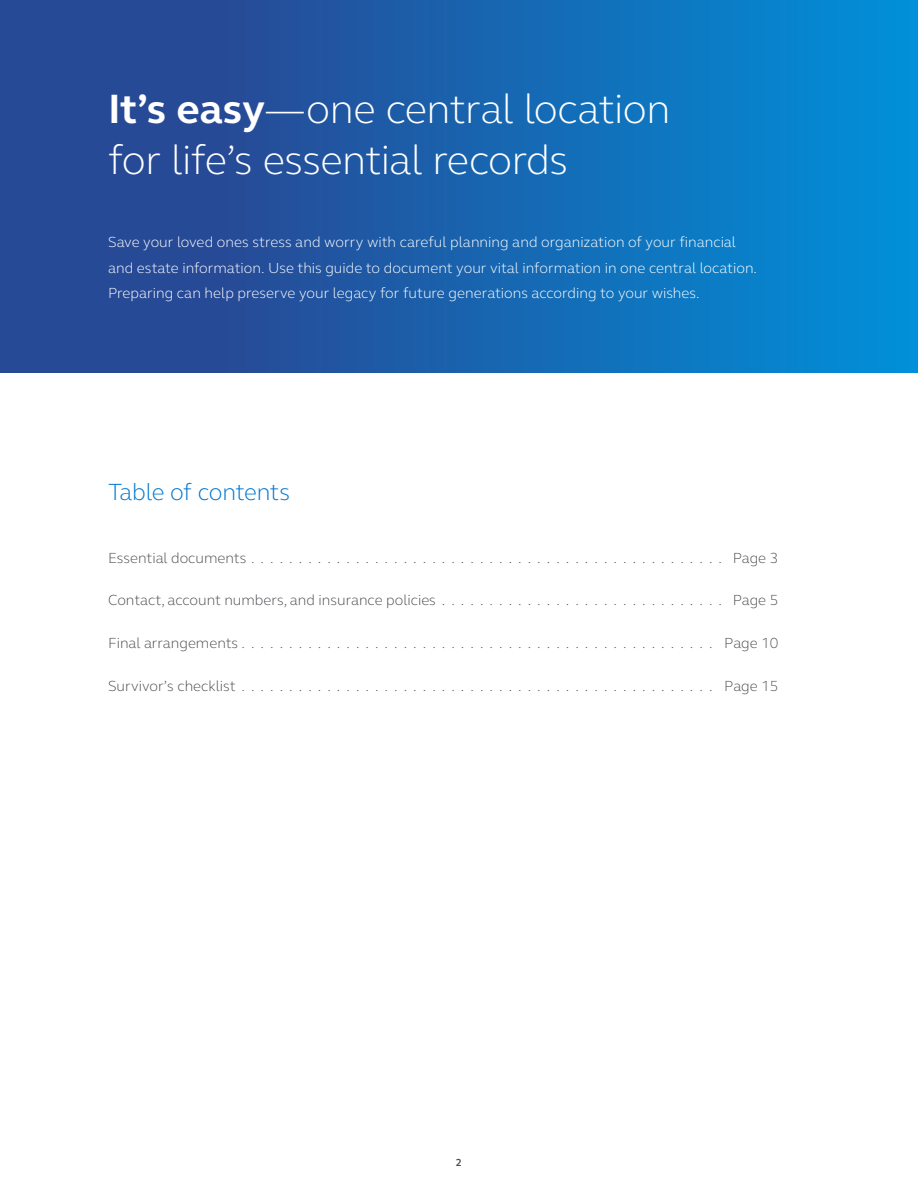
<style>
.page{position:relative;width:918px;height:1188px;background:#fff}
.page>*{position:absolute;margin:0;border:0;box-sizing:border-box;transform-origin:0 0}
.t1{font:300 42px/51px "FS Elliot Pro";letter-spacing:-.015em;color:#fff}
.t2{font:300 24px "FS Elliot Pro";letter-spacing:-.025em;color:#0076cf}
.t3{font:300 15px "FS Elliot Pro";color:#4d4e53}
.t4{font:300 15px/25.5px "FS Elliot Pro";color:#fff}
.t5{font:700 10.5px "FS Elliot Pro";color:#4d4e53}
.s1{font-weight:700}
</style>
<div class="page">
<div style="left:0;top:0;width:918px;height:373px;background:linear-gradient(to right,#2e3d8a,#038cd5)"></div>
<h1 class="t1" style="left:108px;top:82px;width:564px"><span class="s1">It’s easy</span>—one central location for life’s essential records</h1>
<p class="t4" style="left:108px;top:229px;width:651px">Save your loved ones stress and worry with careful planning and organization of your financial and estate information. Use this guide to document your vital information in one central location.<br>Preparing can help preserve your legacy for future generations according to your wishes.</p>
<h2 class="t2" style="left:108px;top:475px;width:183px">Table of contents</h2>
<p class="t3" style="left:108px;top:548px;width:672px">Essential documents.................................................. Page 3</p>
<p class="t3" style="left:108px;top:590px;width:672px">Contact, account numbers, and insurance policies . . . . . . . . . . . . . . . . . . . . . . . . . . . . . . Page 5</p>
<p class="t3" style="left:108px;top:633px;width:672px">Final arrangements.................................................. Page 10</p>
<p class="t3" style="left:108px;top:676px;width:672px">Survivor’s checklist.................................................. Page 15</p>
<p class="t5" style="left:456px;top:1155px;width:8px">2</p>
</div>
